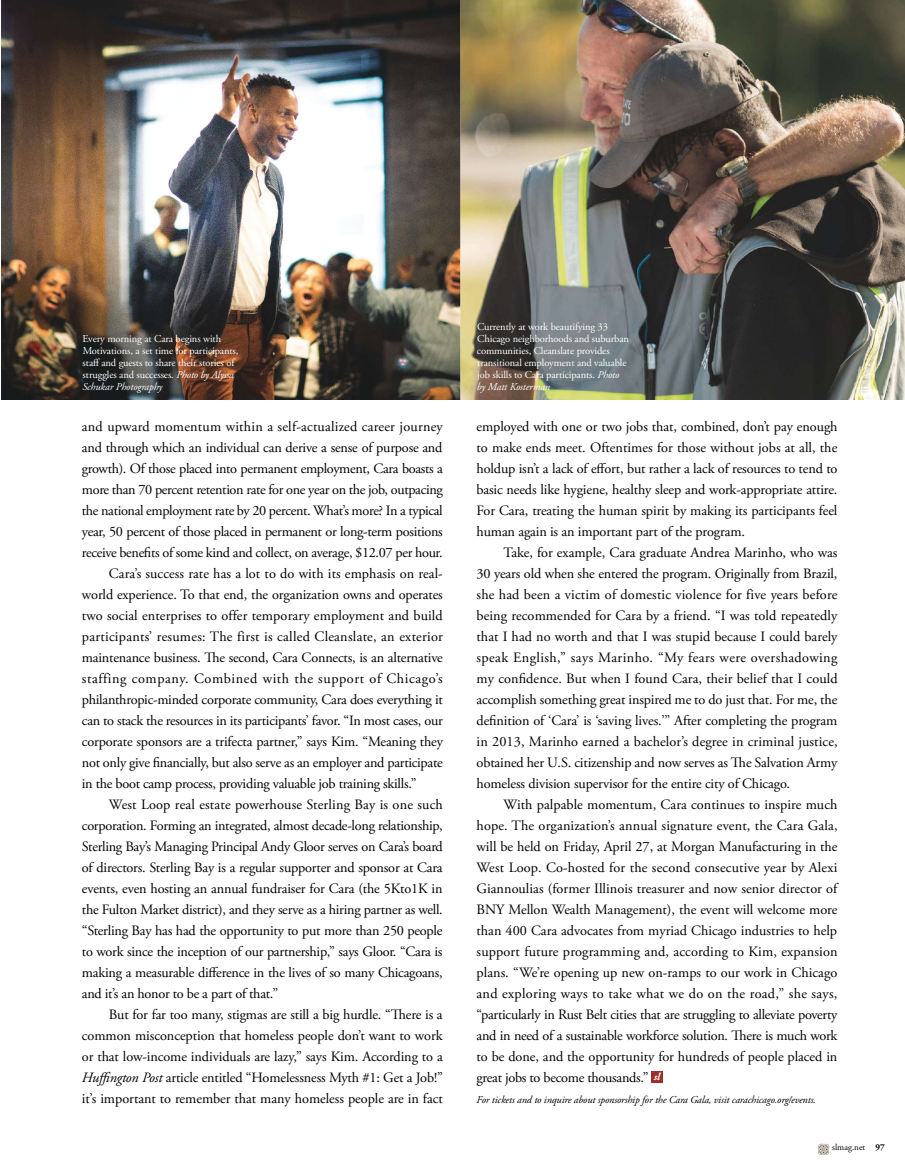
<style>
.page{position:relative;width:905px;height:1175px;background:#fff}
.page>*{position:absolute;margin:0;border:0;box-sizing:border-box;transform-origin:0 0}
.t1{font:14.25px "Adobe Garamond Pro";letter-spacing:-.01em;color:#000}
.t2{font:14.25px "Adobe Garamond Pro";letter-spacing:.01em;color:#000}
.t3{font:14.25px "Adobe Garamond Pro";letter-spacing:.015em;color:#000}
.t4{font:14.25px "Adobe Garamond Pro";letter-spacing:.03em;color:#000}
.t5{font:14.25px "Adobe Garamond Pro";letter-spacing:.04em;color:#000}
.t6{font:14.25px "Adobe Garamond Pro";letter-spacing:.02em;color:#000}
.t7{font:10.5px/12px "Adobe Garamond Pro";letter-spacing:-.01em;color:#fff}
.t8{font:italic 10.5px "Adobe Garamond Pro";letter-spacing:-.01em;color:#000}
.t9{font:9px "Adobe Garamond Pro";color:#000}
.s1{font-style:italic}
.s2{font-weight:700;font-style:italic;font-size:10.5px;color:#fff}
.s3{font-weight:700}
</style>
<div class="page">
<img style="left:1px;top:0;width:903px;height:399px">
<div style="left:651px;top:1071px;width:12px;height:12px;background:#9e2d2c"></div>
<svg style="left:818px;top:1143px;width:11px;height:12px"></svg>
<p class="t7" style="left:82px;top:333px;width:158px">Every morning at Cara begins with Motivations, a set time for participants, staff and guests to share their stories of struggles and successes. <span class="s1">Photo by Alyssa Schukar Photography</span></p>
<p class="t3" style="left:82px;top:421px;width:362px">and upward momentum within a self-actualized career journey</p>
<p class="t1" style="left:82px;top:442px;width:362px">and through which an individual can derive a sense of purpose and</p>
<p class="t1" style="left:82px;top:463px;width:362px">growth). Of those placed into permanent employment, Cara boasts a</p>
<p class="t1" style="left:82px;top:484px;width:362px">more than 70 percent retention rate for one year on the job, outpacing</p>
<p class="t1" style="left:82px;top:505px;width:362px">the national employment rate by 20 percent. What’s more? In a typical</p>
<p class="t1" style="left:82px;top:526px;width:362px">year, 50 percent of those placed in permanent or long-term positions</p>
<p class="t1" style="left:82px;top:547px;width:362px">receive benefits of some kind and collect, on average, $12.07 per hour.</p>
<p class="t1" style="left:109px;top:568px;width:335px">Cara’s success rate has a lot to do with its emphasis on real-</p>
<p class="t1" style="left:82px;top:589px;width:362px">world experience. To that end, the organization owns and operates</p>
<p class="t1" style="left:82px;top:610px;width:362px">two social enterprises to offer temporary employment and build</p>
<p class="t3" style="left:82px;top:631px;width:362px">participants’ resumes: The first is called Cleanslate, an exterior</p>
<p class="t1" style="left:82px;top:652px;width:362px">maintenance business. The second, Cara Connects, is an alternative</p>
<p class="t5" style="left:82px;top:673px;width:362px">staffing company. Combined with the support of Chicago’s</p>
<p class="t1" style="left:82px;top:694px;width:362px">philanthropic-minded corporate community, Cara does everything it</p>
<p class="t1" style="left:82px;top:715px;width:362px">can to stack the resources in its participants’ favor. “In most cases, our</p>
<p class="t1" style="left:82px;top:736px;width:362px">corporate sponsors are a trifecta partner,” says Kim. “Meaning they</p>
<p class="t1" style="left:82px;top:757px;width:362px">not only give financially, but also serve as an employer and participate</p>
<p class="t1" style="left:82px;top:778px;width:336px">in the boot camp process, providing valuable job training skills.”</p>
<p class="t2" style="left:109px;top:799px;width:335px">West Loop real estate powerhouse Sterling Bay is one such</p>
<p class="t1" style="left:82px;top:820px;width:362px">corporation. Forming an integrated, almost decade-long relationship,</p>
<p class="t1" style="left:82px;top:841px;width:362px">Sterling Bay’s Managing Principal Andy Gloor serves on Cara’s board</p>
<p class="t1" style="left:82px;top:862px;width:362px">of directors. Sterling Bay is a regular supporter and sponsor at Cara</p>
<p class="t1" style="left:82px;top:883px;width:362px">events, even hosting an annual fundraiser for Cara (the 5Kto1K in</p>
<p class="t1" style="left:82px;top:904px;width:362px">the Fulton Market district), and they serve as a hiring partner as well.</p>
<p class="t1" style="left:82px;top:925px;width:362px">“Sterling Bay has had the opportunity to put more than 250 people</p>
<p class="t1" style="left:82px;top:946px;width:362px">to work since the inception of our partnership,” says Gloor. “Cara is</p>
<p class="t1" style="left:82px;top:967px;width:362px">making a measurable difference in the lives of so many Chicagoans,</p>
<p class="t1" style="left:82px;top:988px;width:198px">and it’s an honor to be a part of that.”</p>
<p class="t1" style="left:109px;top:1009px;width:335px">But for far too many, stigmas are still a big hurdle. “There is a</p>
<p class="t1" style="left:82px;top:1030px;width:362px">common misconception that homeless people don’t want to work</p>
<p class="t1" style="left:82px;top:1051px;width:362px">or that low-income individuals are lazy,” says Kim. According to a</p>
<p class="t1" style="left:82px;top:1072px;width:362px"><span class="s1">Huffington Post</span> article entitled “Homelessness Myth #1: Get a Job!”</p>
<p class="t1" style="left:82px;top:1093px;width:362px">it’s important to remember that many homeless people are in fact</p>
<p class="t7" style="left:477px;top:321px;width:154px">Currently at work beautifying 33<br>Chicago neighborhoods and suburban communities, Cleanslate provides transitional employment and valuable job skills to Cara participants. <span class="s1">Photo by Matt Kosterman</span></p>
<p class="t1" style="left:476px;top:421px;width:362px">employed with one or two jobs that, combined, don’t pay enough</p>
<p class="t1" style="left:476px;top:442px;width:362px">to make ends meet. Oftentimes for those without jobs at all, the</p>
<p class="t1" style="left:476px;top:463px;width:362px">holdup isn’t a lack of effort, but rather a lack of resources to tend to</p>
<p class="t1" style="left:476px;top:484px;width:362px">basic needs like hygiene, healthy sleep and work-appropriate attire.</p>
<p class="t1" style="left:476px;top:505px;width:362px">For Cara, treating the human spirit by making its participants feel</p>
<p class="t1" style="left:476px;top:526px;width:270px">human again is an important part of the program.</p>
<p class="t1" style="left:503px;top:547px;width:335px">Take, for example, Cara graduate Andrea Marinho, who was</p>
<p class="t1" style="left:476px;top:568px;width:362px">30 years old when she entered the program. Originally from Brazil,</p>
<p class="t2" style="left:476px;top:589px;width:362px">she had been a victim of domestic violence for five years before</p>
<p class="t1" style="left:476px;top:610px;width:362px">being recommended for Cara by a friend. “I was told repeatedly</p>
<p class="t1" style="left:476px;top:631px;width:362px">that I had no worth and that I was stupid because I could barely</p>
<p class="t4" style="left:476px;top:652px;width:362px">speak English,” says Marinho. “My fears were overshadowing</p>
<p class="t1" style="left:476px;top:673px;width:362px">my confidence. But when I found Cara, their belief that I could</p>
<p class="t1" style="left:476px;top:694px;width:362px">accomplish something great inspired me to do just that. For me, the</p>
<p class="t1" style="left:476px;top:715px;width:362px">definition of ‘Cara’ is ‘saving lives.’” After completing the program</p>
<p class="t1" style="left:476px;top:736px;width:362px">in 2013, Marinho earned a bachelor’s degree in criminal justice,</p>
<p class="t1" style="left:476px;top:757px;width:362px">obtained her U.S. citizenship and now serves as The Salvation Army</p>
<p class="t1" style="left:476px;top:778px;width:315px">homeless division supervisor for the entire city of Chicago.</p>
<p class="t1" style="left:503px;top:799px;width:335px">With palpable momentum, Cara continues to inspire much</p>
<p class="t2" style="left:476px;top:820px;width:362px">hope. The organization’s annual signature event, the Cara Gala,</p>
<p class="t1" style="left:476px;top:841px;width:362px">will be held on Friday, April 27, at Morgan Manufacturing in the</p>
<p class="t2" style="left:476px;top:862px;width:362px">West Loop. Co-hosted for the second consecutive year by Alexi</p>
<p class="t1" style="left:476px;top:883px;width:362px">Giannoulias (former Illinois treasurer and now senior director of</p>
<p class="t1" style="left:476px;top:904px;width:362px">BNY Mellon Wealth Management), the event will welcome more</p>
<p class="t1" style="left:476px;top:925px;width:362px">than 400 Cara advocates from myriad Chicago industries to help</p>
<p class="t2" style="left:476px;top:946px;width:362px">support future programming and, according to Kim, expansion</p>
<p class="t1" style="left:476px;top:967px;width:362px">plans. “We’re opening up new on-ramps to our work in Chicago</p>
<p class="t6" style="left:476px;top:988px;width:362px">and exploring ways to take what we do on the road,” she says,</p>
<p class="t1" style="left:476px;top:1009px;width:362px">“particularly in Rust Belt cities that are struggling to alleviate poverty</p>
<p class="t1" style="left:476px;top:1030px;width:362px">and in need of a sustainable workforce solution. There is much work</p>
<p class="t1" style="left:476px;top:1051px;width:362px">to be done, and the opportunity for hundreds of people placed in</p>
<p class="t1" style="left:476px;top:1072px;width:185px">great jobs to become thousands.” <span class="s2">sl</span></p>
<p class="t8" style="left:476px;top:1095px;width:341px">For tickets and to inquire about sponsorship for the Cara Gala, visit carachicago.org/events.</p>
<p class="t9" style="left:832px;top:1143px;width:54px">slmag.net <span class="s3">97</span></p>
</div>
